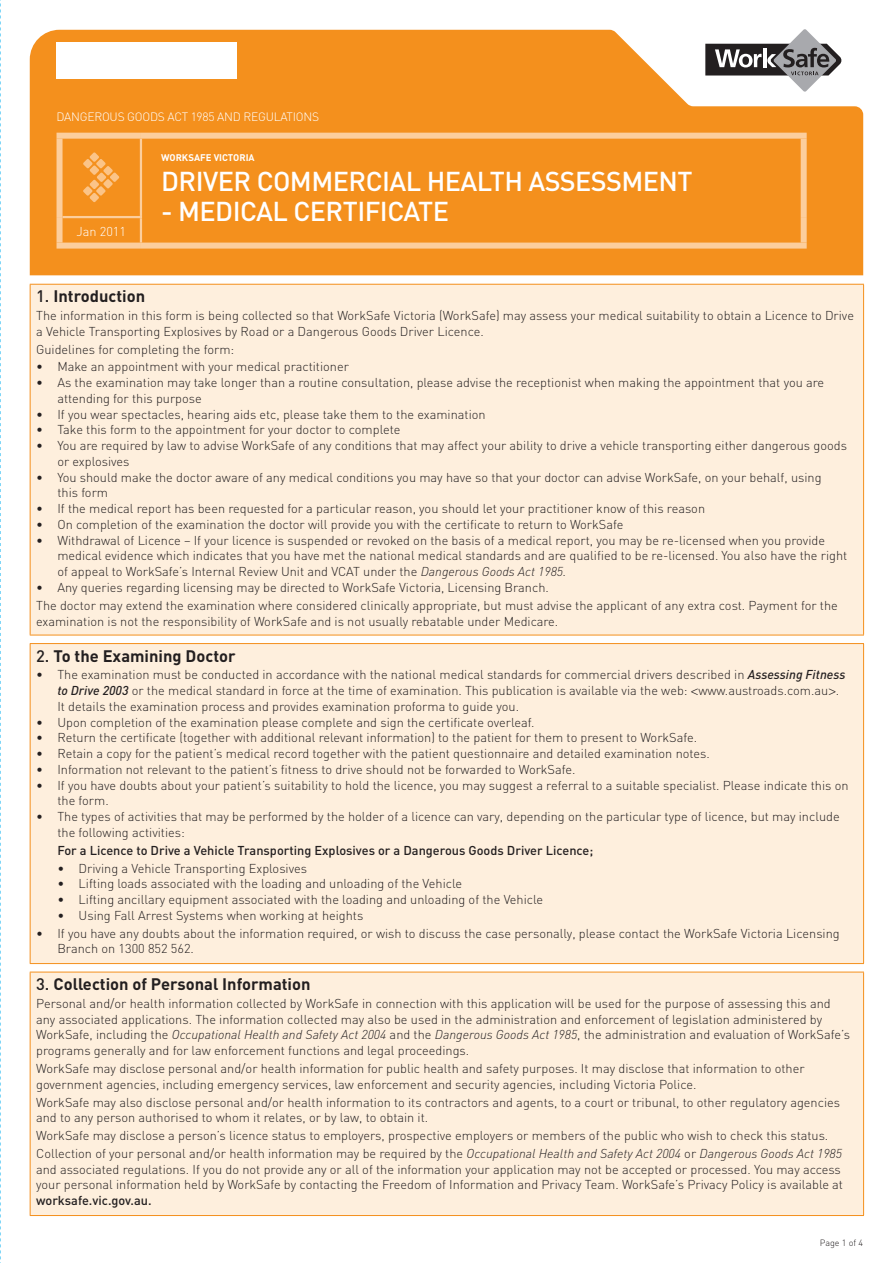
<style>
.page{position:relative;width:893px;height:1263px;background:#fff}
.page>*{position:absolute;margin:0;border:0;box-sizing:border-box;transform-origin:0 0}
.t1{font:500 27px "DIN";letter-spacing:-.02em;color:#fff}
.t2{font:700 16.5px "DIN";color:#231f20}
.t3{font:300 12.75px/15.8px "DIN";color:#231f20}
.t4{font:500 12.75px "DIN";color:#231f20}
.t5{font:300 12.75px "DIN";color:#fff}
.t6{font:300 12px "DIN";letter-spacing:-.02em;color:#fff}
.t7{font:700 9.6px "DIN";color:#fff}
.t8{font:300 9px "DIN";color:#231f20}
.s1{font-weight:500}
.s2{font-style:italic}
.s3{font-weight:500;font-style:italic}
.s4{font-family:"Helvetica Neue"}
</style>
<div class="page">
<div style="left:30px;top:30px;width:833px;height:245px;background:#f4901d"></div>
<svg style="left:705px;top:29px;width:137px;height:63px"></svg>
<hr style="left:763px;top:48px;width:4px;height:19px;background:#fff">
<div style="left:57px;top:139px;width:6px;height:78px;background:#fcce9d"></div>
<div style="left:57px;top:133px;width:84px;height:6px;background:#fcce9d"></div>
<hr style="left:140px;top:139px;width:2px;height:77px;background:#fcce9d">
<div style="left:141px;top:133px;width:666px;height:6px;background:#fcce9d"></div>
<div style="left:801px;top:139px;width:6px;height:78px;background:#fcce9d"></div>
<div style="left:801px;top:217px;width:6px;height:26px;background:#fcce9d"></div>
<div style="left:57px;top:217px;width:6px;height:26px;background:#fcce9d"></div>
<hr style="left:63px;top:216px;width:79px;height:2px;background:#fcce9d">
<div style="left:57px;top:243px;width:84px;height:6px;background:#fcce9d"></div>
<hr style="left:140px;top:218px;width:2px;height:25px;background:#fcce9d">
<div style="left:141px;top:243px;width:666px;height:6px;background:#fcce9d"></div>
<svg style="left:83px;top:152px;width:36px;height:50px;background:#f6a242"></svg>
<div style="left:57px;top:43px;width:180px;height:36px;background:#fff"></div>
<div style="left:30px;top:284px;width:834px;height:351px;background:#feefdd"></div>
<hr style="left:30px;top:284px;width:834px;height:1px;background:#f4901d">
<hr style="left:30px;top:285px;width:1px;height:350px;background:#f4901d">
<hr style="left:863px;top:285px;width:1px;height:350px;background:#f4901d">
<hr style="left:30px;top:635px;width:834px;height:1px;background:#f4901d">
<div style="left:30px;top:643px;width:834px;height:320px;background:#feefdd"></div>
<hr style="left:30px;top:643px;width:834px;height:1px;background:#f4901d">
<hr style="left:30px;top:644px;width:1px;height:319px;background:#f4901d">
<hr style="left:863px;top:644px;width:1px;height:319px;background:#f4901d">
<hr style="left:30px;top:963px;width:834px;height:1px;background:#f4901d">
<div style="left:30px;top:972px;width:834px;height:243px;background:#feefdd"></div>
<hr style="left:30px;top:972px;width:834px;height:1px;background:#f4901d">
<hr style="left:30px;top:972px;width:1px;height:243px;background:#f4901d">
<hr style="left:863px;top:972px;width:1px;height:243px;background:#f4901d">
<hr style="left:30px;top:1215px;width:834px;height:1px;background:#f4901d">
<svg style="left:0;top:0;width:1px;height:1263px"></svg>
<p class="t6" style="left:57px;top:109px;width:264px">DANGEROUS GOODS ACT 1985 AND REGULATIONS</p>
<p class="t5" style="left:76px;top:223px;width:51px">Jan 2011</p>
<p class="t7" style="left:161px;top:151px;width:95px">WORKSAFE VICTORIA</p>
<p class="t1" style="left:161px;top:164px;width:533px">DRIVER COMMERCIAL HEALTH ASSESSMENT</p>
<p class="t1" style="left:161px;top:194px;width:289px">- MEDICAL CERTIFICATE</p>
<p class="t2" style="left:36px;top:285px;width:110px"><span class="s1">1.</span> Introduction</p>
<p class="t3" style="left:36px;top:307px;width:819px">The information in this form is being collected so that WorkSafe Victoria (WorkSafe) may assess your medical suitability to obtain a Licence to Drive a Vehicle Transporting Explosives by Road or a Dangerous Goods Driver Licence.</p>
<p class="t3" style="left:36px;top:341px;width:200px">Guidelines for completing the form:</p>
<p class="t3" style="left:36px;top:359px;width:314px">• Make an appointment with your medical practitioner</p>
<p class="t3" style="left:57px;top:375px;width:768px;text-indent:-21px">• As the examination may take longer than a routine consultation, please advise the receptionist when making the appointment that you are attending for this purpose</p>
<p class="t3" style="left:36px;top:406px;width:451px">• If you wear spectacles, hearing aids etc, please take them to the examination</p>
<p class="t3" style="left:36px;top:422px;width:366px">• Take this form to the appointment for your doctor to complete</p>
<p class="t3" style="left:57px;top:438px;width:791px;text-indent:-21px">• You are required by law to advise WorkSafe of any conditions that may affect your ability to drive a vehicle transporting either dangerous goods or explosives</p>
<p class="t3" style="left:57px;top:469px;width:766px;text-indent:-21px">• You should make the doctor aware of any medical conditions you may have so that your doctor can advise WorkSafe, on your behalf, using this form</p>
<p class="t3" style="left:36px;top:501px;width:670px">• If the medical report has been requested for a particular reason, you should let your practitioner know of this reason</p>
<p class="t3" style="left:36px;top:516px;width:589px">• On completion of the examination the doctor will provide you with the certificate to return to WorkSafe</p>
<p class="t3" style="left:57px;top:532px;width:791px;text-indent:-21px">• Withdrawal of Licence – If your licence is suspended or revoked on the basis of a medical report, you may be re-licensed when you provide medical evidence which indicates that you have met the national medical standards and are qualified to be re-licensed. You also have the right of appeal to WorkSafe’s Internal Review Unit and VCAT under the <span class="s2">Dangerous Goods Act 1985.</span></p>
<p class="t3" style="left:36px;top:579px;width:514px">• Any queries regarding licensing may be directed to WorkSafe Victoria, Licensing Branch.</p>
<p class="t3" style="left:36px;top:597px;width:803px">The doctor may extend the examination where considered clinically appropriate, but must advise the applicant of any extra cost. Payment for the examination is not the responsibility of WorkSafe and is not usually rebatable under Medicare.</p>
<p class="t2" style="left:36px;top:645px;width:201px"><span class="s1">2.</span> To the Examining Doctor</p>
<p class="t3" style="left:57px;top:667px;width:789px;text-indent:-21px">• The examination must be conducted in accordance with the national medical standards for commercial drivers described in <span class="s3">Assessing Fitness to Drive 2003</span> or the medical standard in force at the time of examination. This publication is available via the web: <span class="s4">&lt;</span>www.austroads.com.au<span class="s4">&gt;</span>.<br>It details the examination process and provides examination proforma to guide you.</p>
<p class="t3" style="left:36px;top:714px;width:500px">• Upon completion of the examination please complete and sign the certificate overleaf.</p>
<p class="t3" style="left:36px;top:730px;width:662px">• Return the certificate (together with additional relevant information) to the patient for them to present to WorkSafe.</p>
<p class="t3" style="left:36px;top:745px;width:675px">• Retain a copy for the patient’s medical record together with the patient questionnaire and detailed examination notes.</p>
<p class="t3" style="left:36px;top:761px;width:541px">• Information not relevant to the patient’s fitness to drive should not be forwarded to WorkSafe.</p>
<p class="t3" style="left:57px;top:777px;width:793px;text-indent:-21px">• If you have doubts about your patient’s suitability to hold the licence, you may suggest a referral to a suitable specialist. Please indicate this on the form.</p>
<p class="t3" style="left:57px;top:808px;width:784px;text-indent:-21px">• The types of activities that may be performed by the holder of a licence can vary, depending on the particular type of licence, but may include the following activities:</p>
<p class="t4" style="left:57px;top:842px;width:537px">For a Licence to Drive a Vehicle Transporting Explosives or a Dangerous Goods Driver Licence;</p>
<p class="t3" style="left:57px;top:860px;width:251px">• Driving a Vehicle Transporting Explosives</p>
<p class="t3" style="left:57px;top:876px;width:406px">• Lifting loads associated with the loading and unloading of the Vehicle</p>
<p class="t3" style="left:57px;top:891px;width:487px">• Lifting ancillary equipment associated with the loading and unloading of the Vehicle</p>
<p class="t3" style="left:57px;top:907px;width:308px">• Using Fall Arrest Systems when working at heights</p>
<p class="t3" style="left:57px;top:925px;width:784px;text-indent:-21px">• If you have any doubts about the information required, or wish to discuss the case personally, please contact the WorkSafe Victoria Licensing<br>Branch on 1300 852 562.</p>
<p class="t2" style="left:36px;top:973px;width:276px"><span class="s1">3.</span> Collection of Personal Information</p>
<p class="t3" style="left:36px;top:995px;width:815px">Personal and/or health information collected by WorkSafe in connection with this application will be used for the purpose of assessing this and any associated applications. The information collected may also be used in the administration and enforcement of legislation administered by WorkSafe, including the <span class="s2">Occupational Health and Safety Act 2004</span> and the <span class="s2">Dangerous Goods Act 1985</span>, the administration and evaluation of WorkSafe’s programs generally and for law enforcement functions and legal proceedings.</p>
<p class="t3" style="left:36px;top:1060px;width:770px">WorkSafe may disclose personal and/or health information for public health and safety purposes. It may disclose that information to other government agencies, including emergency services, law enforcement and security agencies, including Victoria Police.</p>
<p class="t3" style="left:36px;top:1094px;width:805px">WorkSafe may also disclose personal and/or health information to its contractors and agents, to a court or tribunal, to other regulatory agencies and to any person authorised to whom it relates, or by law, to obtain it.</p>
<p class="t3" style="left:36px;top:1127px;width:794px">WorkSafe may disclose a person’s licence status to employers, prospective employers or members of the public who wish to check this status.</p>
<p class="t3" style="left:36px;top:1145px;width:808px">Collection of your personal and/or health information may be required by the <span class="s2">Occupational Health and Safety Act 2004</span> or <span class="s2">Dangerous Goods Act 1985 </span>and associated regulations. If you do not provide any or all of the information your application may not be accepted or processed. You may access your personal information held by WorkSafe by contacting the Freedom of Information and Privacy Team. WorkSafe’s Privacy Policy is available at <span class="s1">worksafe.vic.gov.au.</span></p>
<p class="t8" style="left:820px;top:1237px;width:45px">Page 1 of 4</p>
</div>
